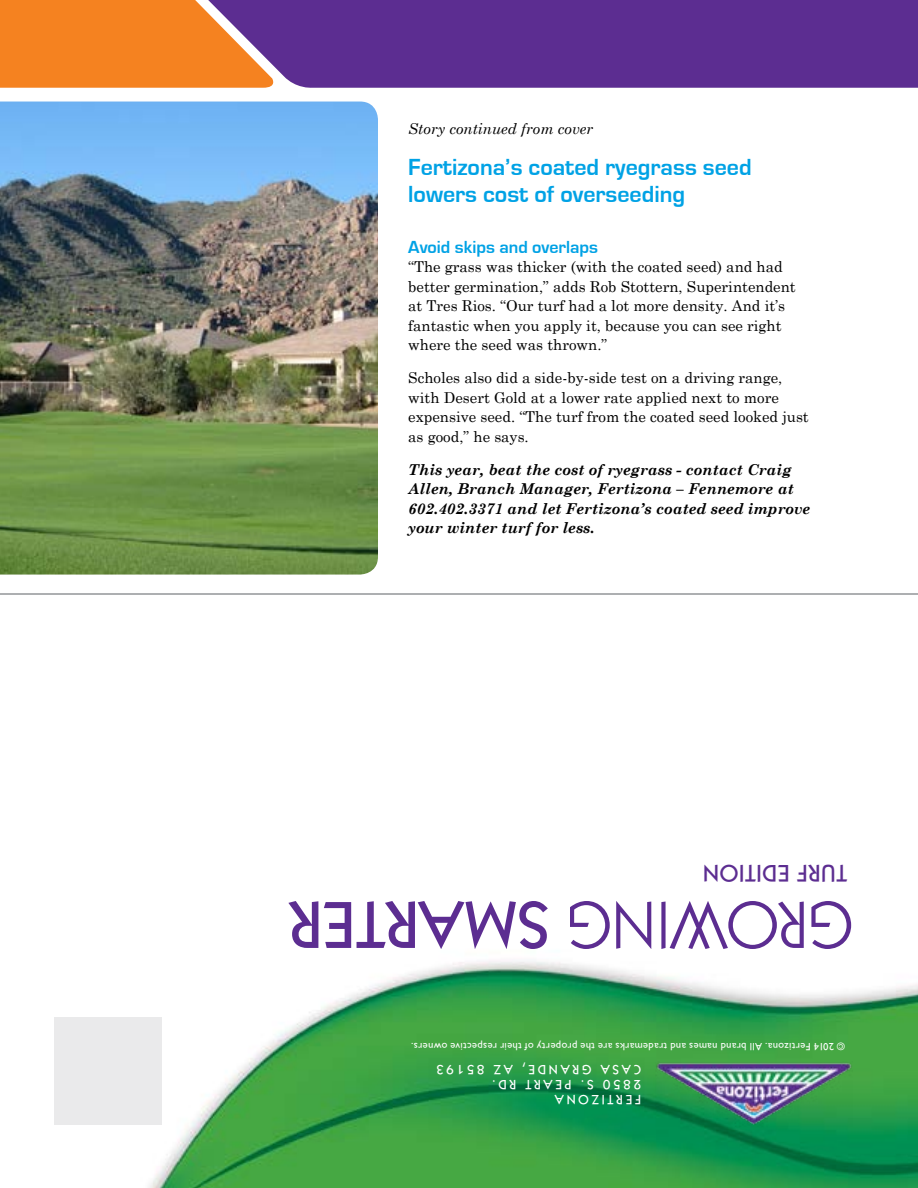
<style>
.page{position:relative;width:918px;height:1188px;background:#fff}
.page>*{position:absolute;margin:0;border:0;box-sizing:border-box;transform-origin:0 0}
.t1{font:66.9px "Itc Kabel";color:#5c2d91}
.t2{font:500 24.15px "Itc Kabel";letter-spacing:.025em;color:#5c2d91}
.t3{font:700 24px/27px "Eurostile";color:#00a2e5}
.t4{font:700 18px "Eurostile";color:#00a2e5}
.t5{font:15px/19.5px "Century Schoolbook";color:#000}
.t6{font:italic 700 15px/19.5px "Century Schoolbook";color:#000}
.t7{font:italic 15px "Century Schoolbook";color:#000}
.t8{font:500 13.5px/15px "Itc Kabel";letter-spacing:.2em;color:#fff}
.t9{font:10.5px "Gill Sans";letter-spacing:.035em;color:#fff}
.s1{font-weight:500}
</style>
<div class="page">
<img style="left:149px;top:960px;width:769px;height:228px">
<div style="left:54px;top:1017px;width:108px;height:108px;background:#eaeaeb"></div>
<img style="left:656px;top:1061px;width:197px;height:65px">
<hr style="left:0;top:593px;width:918px;height:2px;background:#939598">
<div style="left:278px;top:0;width:640px;height:88px;background:#5c2d91"></div>
<svg style="left:0;top:0;width:278px;height:88px;background:#e67f36"></svg>
<img style="left:0;top:102px;width:378px;height:473px">
<p class="t7" style="left:408px;top:120px;width:186px">Story continued from cover</p>
<h3 class="t3" style="left:408px;top:154px;width:345px">Fertizona’s coated ryegrass seed lowers cost of overseeding</h3>
<p class="t4" style="left:408px;top:237px;width:191px">Avoid skips and overlaps</p>
<p class="t5" style="left:408px;top:256px;width:389px">“The grass was thicker (with the coated seed) and had better germination,” adds Rob Stottern, Superintendent at Tres Rios. “Our turf had a lot more density. And it’s fantastic when you apply it, because you can see right where the seed was thrown.”</p>
<p class="t5" style="left:408px;top:367px;width:402px">Scholes also did a side-by-side test on a driving range, with Desert Gold at a lower rate applied next to more expensive seed. “The turf from the coated seed looked just as good,” he says.</p>
<p class="t6" style="left:408px;top:459px;width:403px">This year, beat the cost of ryegrass - contact Craig Allen, Branch Manager, Fertizona – Fennemore at 602.402.3371 and let Fertizona’s coated seed improve your winter turf for less.</p>
<h2 class="t2" style="left:847px;top:887px;width:146px;rotate:-180deg">TURF EDITION</h2>
<h1 class="t1" style="left:853px;top:964px;width:566px;rotate:-180deg">GROWING <span class="s1">SMARTER</span></h1>
<p class="t9" style="left:845px;top:1053px;width:435px;rotate:-180deg">© 2014 Fertizona. All brand names and trademarks are the property of their respective owners.</p>
<p class="t8" style="left:641px;top:1107px;width:206px;rotate:-180deg">FERTIZONA<br>2850 S. PEART RD.<br>CASA GRANDE, AZ 85193</p>
</div>
